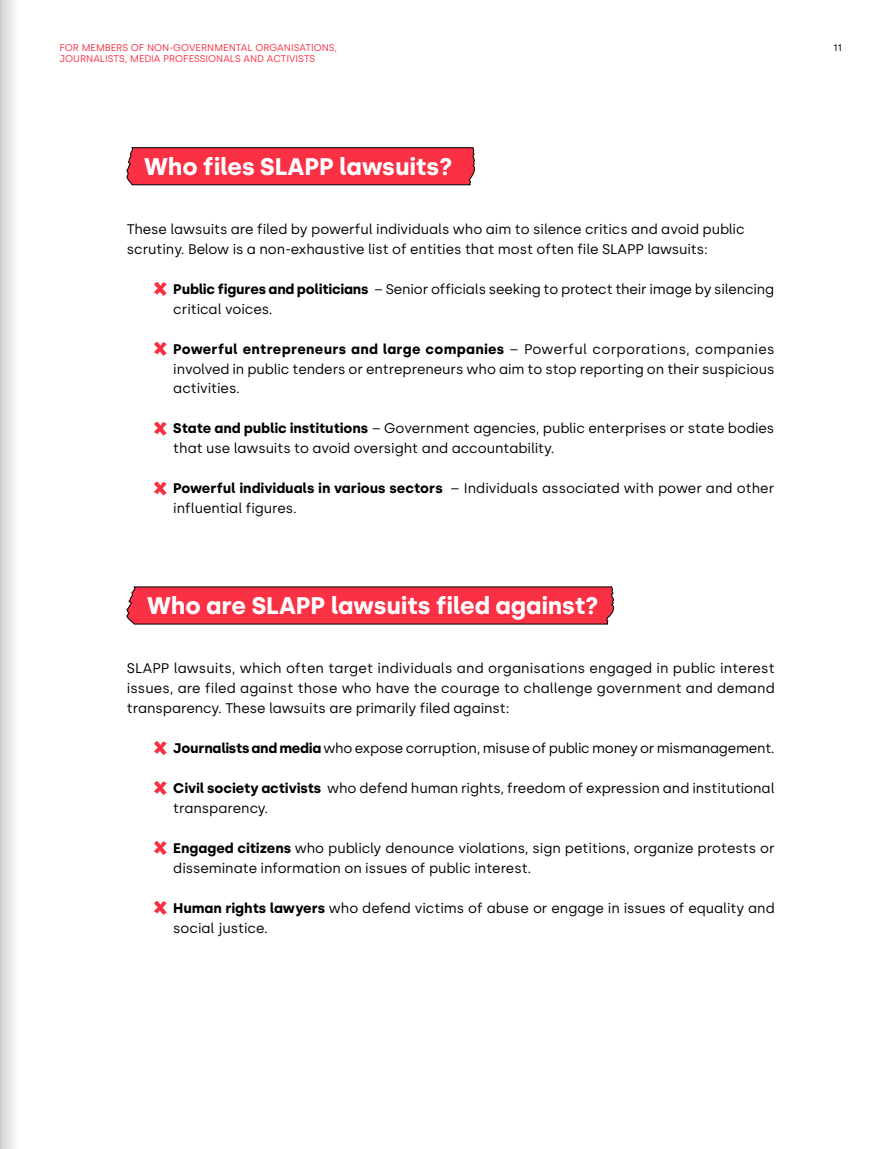
<style>
.page{position:relative;width:893px;height:1149px;background:#fff}
.page>*{position:absolute;margin:0;border:0;box-sizing:border-box;transform-origin:0 0}
.t1{font:700 24px "Silka";letter-spacing:-.005em;color:#fff}
.t2{font:13.95px/20px "Silka";letter-spacing:-.005em;color:#000}
.t3{font:9.75px/11.7px "Silka";color:#fa3045}
.t4{font:9.75px "Silka";color:#000}
.s1{font-weight:700}
</style>
<div class="page">
<svg style="left:127px;top:148px;width:348px;height:37px;background:#f23045"></svg>
<svg style="left:154px;top:282px;width:13px;height:14px"></svg>
<svg style="left:154px;top:341px;width:13px;height:15px"></svg>
<svg style="left:154px;top:421px;width:13px;height:14px"></svg>
<svg style="left:154px;top:481px;width:13px;height:14px"></svg>
<svg style="left:127px;top:586px;width:487px;height:38px;background:#ef3246"></svg>
<svg style="left:154px;top:741px;width:13px;height:14px"></svg>
<svg style="left:154px;top:781px;width:13px;height:13px"></svg>
<svg style="left:154px;top:841px;width:13px;height:13px"></svg>
<svg style="left:154px;top:900px;width:13px;height:14px"></svg>
<svg style="left:1px;top:0;width:14px;height:1148px;background:#e2e3e3"></svg>
<hr style="left:0;top:0;width:1px;height:1148px;background:#bcbec0">
<p class="t3" style="left:60px;top:41px;width:279px">FOR MEMBERS OF NON-GOVERNMENTAL ORGANISATIONS,<br>JOURNALISTS, MEDIA PROFESSIONALS AND ACTIVISTS</p>
<p class="t4" style="left:833px;top:41px;width:10px">11</p>
<h1 class="t1" style="left:144px;top:152px;width:310px">Who files SLAPP lawsuits?</h1>
<p class="t2" style="left:127px;top:219px;width:619px">These lawsuits are filed by powerful individuals who aim to silence critics and avoid public scrutiny. Below is a non-exhaustive list of entities that most often file SLAPP lawsuits:</p>
<p class="t2" style="left:173px;top:279px;width:602px"><span class="s1">Public figures and politicians</span> – Senior officials seeking to protect their image by silencing critical voices.</p>
<p class="t2" style="left:173px;top:338px;width:603px;text-align:justify"><span class="s1">Powerful entrepreneurs and large companies</span> – Powerful corporations, companies involved in public tenders or entrepreneurs who aim to stop reporting on their suspicious activities.</p>
<p class="t2" style="left:173px;top:418px;width:602px"><span class="s1">State and public institutions</span> – Government agencies, public enterprises or state bodies that use lawsuits to avoid oversight and accountability.</p>
<p class="t2" style="left:173px;top:478px;width:602px"><span class="s1">Powerful individuals in various sectors</span> – Individuals associated with power and other influential figures.</p>
<h1 class="t1" style="left:147px;top:591px;width:453px">Who are SLAPP lawsuits filed against?</h1>
<p class="t2" style="left:127px;top:658px;width:649px;text-align:justify">SLAPP lawsuits, which often target individuals and organisations engaged in public interest issues, are filed against those who have the courage to challenge government and demand transparency. These lawsuits are primarily filed against:</p>
<p class="t2" style="left:173px;top:737px;width:603px"><span class="s1">Journalists and media</span> who expose corruption, misuse of public money or mismanagement.</p>
<p class="t2" style="left:173px;top:777px;width:603px"><span class="s1">Civil society activists</span> who defend human rights, freedom of expression and institutional transparency.</p>
<p class="t2" style="left:173px;top:837px;width:603px"><span class="s1">Engaged citizens</span> who publicly denounce violations, sign petitions, organize protests or disseminate information on issues of public interest.</p>
<p class="t2" style="left:173px;top:897px;width:603px"><span class="s1">Human rights lawyers</span> who defend victims of abuse or engage in issues of equality and social justice.</p>
</div>
